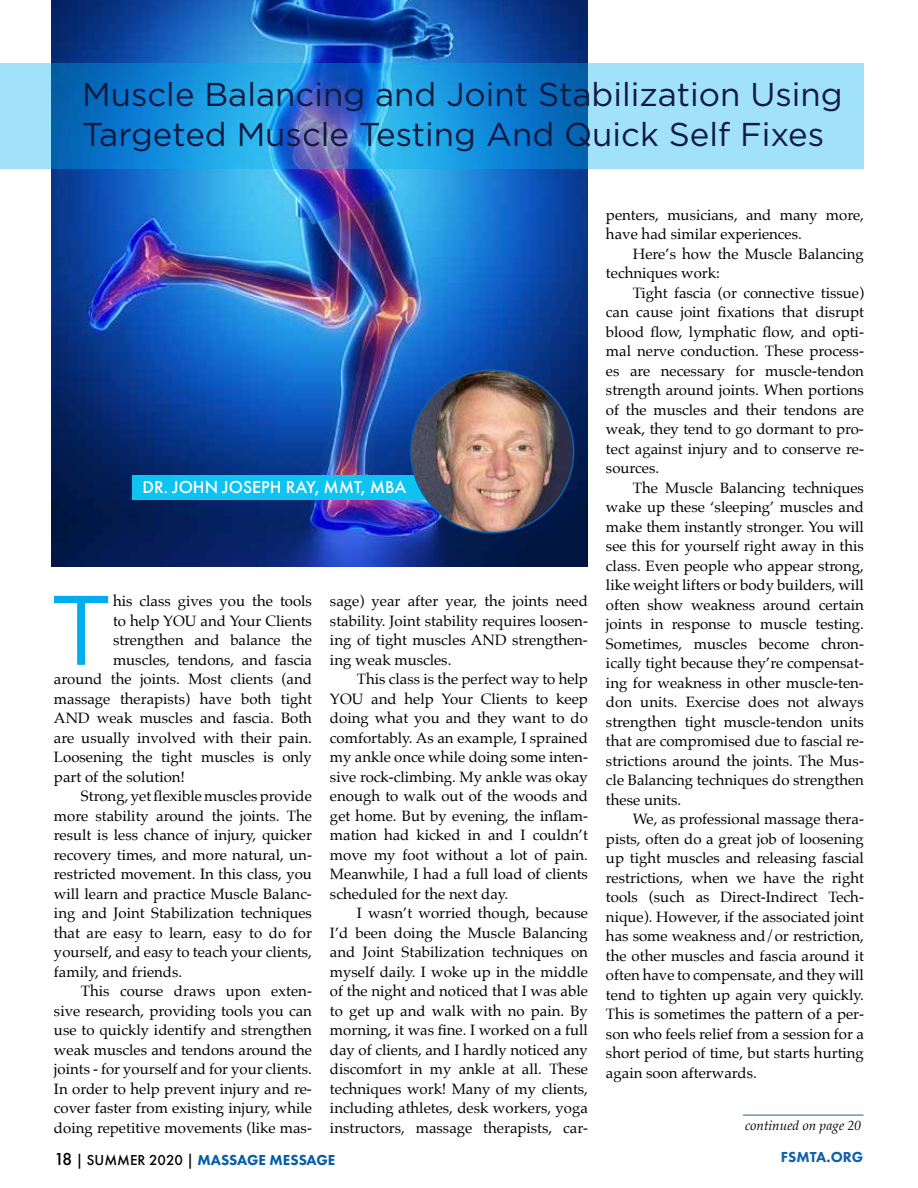
<style>
.page{position:relative;width:918px;height:1188px;background:#fff}
.page>*{position:absolute;margin:0;border:0;box-sizing:border-box;transform-origin:0 0}
.t1{font:98.55px "Gotham";color:#00aeef}
.t2{font:33px/39.6px "Gotham";color:#111a41}
.t3{font:500 18px "Futura PT";color:#fff}
.t4{font:15px/19.5px "Palatino";color:#000;text-align:justify}
.t5{font:800 15px "Futura PT";color:#055da7}
.t6{font:800 15px "Futura PT";color:#1061ab}
.t7{font:italic 13.5px "Palatino";color:#000}
.s1{font-weight:500;font-size:18px;color:#000}
.s2{font-weight:500;color:#000}
</style>
<div class="page">
<img style="left:51px;top:0;width:537px;height:567px">
<svg style="left:0;top:63px;width:864px;height:105px"></svg>
<div style="left:132px;top:475px;width:332px;height:24px;background:#0fc3f1"></div>
<img style="left:411px;top:370px;width:163px;height:163px;border-radius:81px">
<hr style="left:743px;top:1115px;width:120px;height:1px;background:#1061ab">
<h2 class="t2" style="left:82px;top:74px;width:762px">Muscle Balancing and Joint Stabilization Using<br>Targeted Muscle Testing And Quick Self Fixes</h2>
<p class="t3" style="left:143px;top:476px;width:265px">DR. JOHN JOSEPH RAY, MMT, MBA</p>
<h1 class="t1" style="left:49px;top:567px;width:65px">T</h1>
<p class="t4" style="left:113px;top:591px;width:200px">his class gives you the tools</p>
<p class="t4" style="left:113px;top:611px;width:200px">to help YOU and Your Clients</p>
<p class="t4" style="left:113px;top:630px;width:200px">strengthen and balance the</p>
<p class="t4" style="left:113px;top:650px;width:200px">muscles, tendons, and fascia</p>
<p class="t4" style="left:54px;top:669px;width:259px">around the joints. Most clients (and</p>
<p class="t4" style="left:54px;top:689px;width:260px">massage therapists) have both tight</p>
<p class="t4" style="left:54px;top:708px;width:259px">AND weak muscles and fascia. Both</p>
<p class="t4" style="left:54px;top:728px;width:259px">are usually involved with their pain.</p>
<p class="t4" style="left:54px;top:747px;width:260px">Loosening the tight muscles is only</p>
<p class="t4" style="left:54px;top:767px;width:132px">part of the solution!</p>
<p class="t4" style="left:81px;top:786px;width:233px">Strong, yet flexible muscles provide</p>
<p class="t4" style="left:54px;top:806px;width:260px">more stability around the joints. The</p>
<p class="t4" style="left:54px;top:825px;width:259px">result is less chance of injury, quicker</p>
<p class="t4" style="left:54px;top:845px;width:260px">recovery times, and more natural, un-</p>
<p class="t4" style="left:54px;top:864px;width:260px">restricted movement. In this class, you</p>
<p class="t4" style="left:54px;top:884px;width:259px">will learn and practice Muscle Balanc-</p>
<p class="t4" style="left:54px;top:903px;width:260px">ing and Joint Stabilization techniques</p>
<p class="t4" style="left:54px;top:923px;width:260px">that are easy to learn, easy to do for</p>
<p class="t4" style="left:54px;top:942px;width:260px">yourself, and easy to teach your clients,</p>
<p class="t4" style="left:54px;top:962px;width:130px">family, and friends.</p>
<p class="t4" style="left:81px;top:981px;width:232px">This course draws upon exten-</p>
<p class="t4" style="left:54px;top:1001px;width:260px">sive research, providing tools you can</p>
<p class="t4" style="left:54px;top:1020px;width:259px">use to quickly identify and strengthen</p>
<p class="t4" style="left:54px;top:1040px;width:260px">weak muscles and tendons around the</p>
<p class="t4" style="left:54px;top:1059px;width:259px">joints - for yourself and for your clients.</p>
<p class="t4" style="left:54px;top:1079px;width:259px">In order to help prevent injury and re-</p>
<p class="t4" style="left:54px;top:1098px;width:260px">cover faster from existing injury, while</p>
<p class="t4" style="left:54px;top:1118px;width:260px">doing repetitive movements (like mas-</p>
<p class="t4" style="left:330px;top:591px;width:260px">sage) year after year, the joints need stability. Joint stability requires loosen&shy;ing of tight muscles AND strengthen&shy;ing weak muscles.</p>
<p class="t4" style="left:330px;top:669px;width:260px;text-indent:27px">This class is the perfect way to help YOU and help Your Clients to keep doing what you and they want to do comfortably. As an example, I sprained my ankle once while doing some inten&shy;sive rock-climbing. My ankle was okay enough to walk out of the woods and get home. But by evening, the inflam&shy;mation had kicked in and I couldn’t move my foot without a lot of pain.<br>Meanwhile, I had a full load of clients scheduled for the next day.</p>
<p class="t4" style="left:330px;top:903px;width:260px;text-indent:27px">I wasn’t worried though, because I’d been doing the Muscle Balancing and Joint Stabilization techniques on myself daily. I woke up in the middle of the night and noticed that I was able to get up and walk with no pain. By morning, it was fine. I worked on a full day of clients, and I hardly noticed any discomfort in my ankle at all. These techniques work! Many of my clients, including athletes, desk workers, yoga instructors, massage therapists, car-</p>
<p class="t4" style="left:606px;top:205px;width:260px">penters, musicians, and many more, have had similar experiences.</p>
<p class="t4" style="left:606px;top:244px;width:260px;text-indent:27px">Here’s how the Muscle Balancing techniques work:</p>
<p class="t4" style="left:606px;top:283px;width:260px;text-indent:27px">Tight fascia (or connective tissue) can cause joint fixations that disrupt blood flow, lymphatic flow, and opti&shy;mal nerve conduction. These process&shy;es are necessary for muscle-tendon strength around joints. When portions of the muscles and their tendons are weak, they tend to go dormant to pro&shy;tect against injury and to conserve re&shy;sources.</p>
<p class="t4" style="left:606px;top:478px;width:260px;text-indent:27px">The Muscle Balancing techniques wake up these ‘sleeping’ muscles and make them instantly stronger. You will see this for yourself right away in this class. Even people who appear strong, like weight lifters or body builders, will often show weakness around certain joints in response to muscle testing.<br>Sometimes, muscles become chron&shy;ically tight because they’re compensat&shy;ing for weakness in other muscle-ten&shy;don units. Exercise does not always strengthen tight muscle-tendon units that are compromised due to fascial re&shy;strictions around the joints. The Mus&shy;cle Balancing techniques do strengthen these units.</p>
<p class="t4" style="left:606px;top:810px;width:260px;text-indent:27px">We, as professional massage thera&shy;pists, often do a great job of loosening up tight muscles and releasing fascial restrictions, when we have the right tools (such as Direct-Indirect Tech&shy;nique). However, if the associated joint has some weakness and/or restriction, the other muscles and fascia around it often have to compensate, and they will tend to tighten up again very quickly.<br>This is sometimes the pattern of a per&shy;son who feels relief from a session for a short period of time, but starts hurting again soon afterwards.</p>
<p class="t7" style="left:745px;top:1114px;width:118px">continued on page 20</p>
<p class="t5" style="left:54px;top:1150px;width:283px"><span class="s1">18</span> <span class="s2">| SUMMER 2020 |</span> MASSAGE MESSAGE</p>
<p class="t6" style="left:781px;top:1148px;width:84px">FSMTA.ORG</p>
</div>
